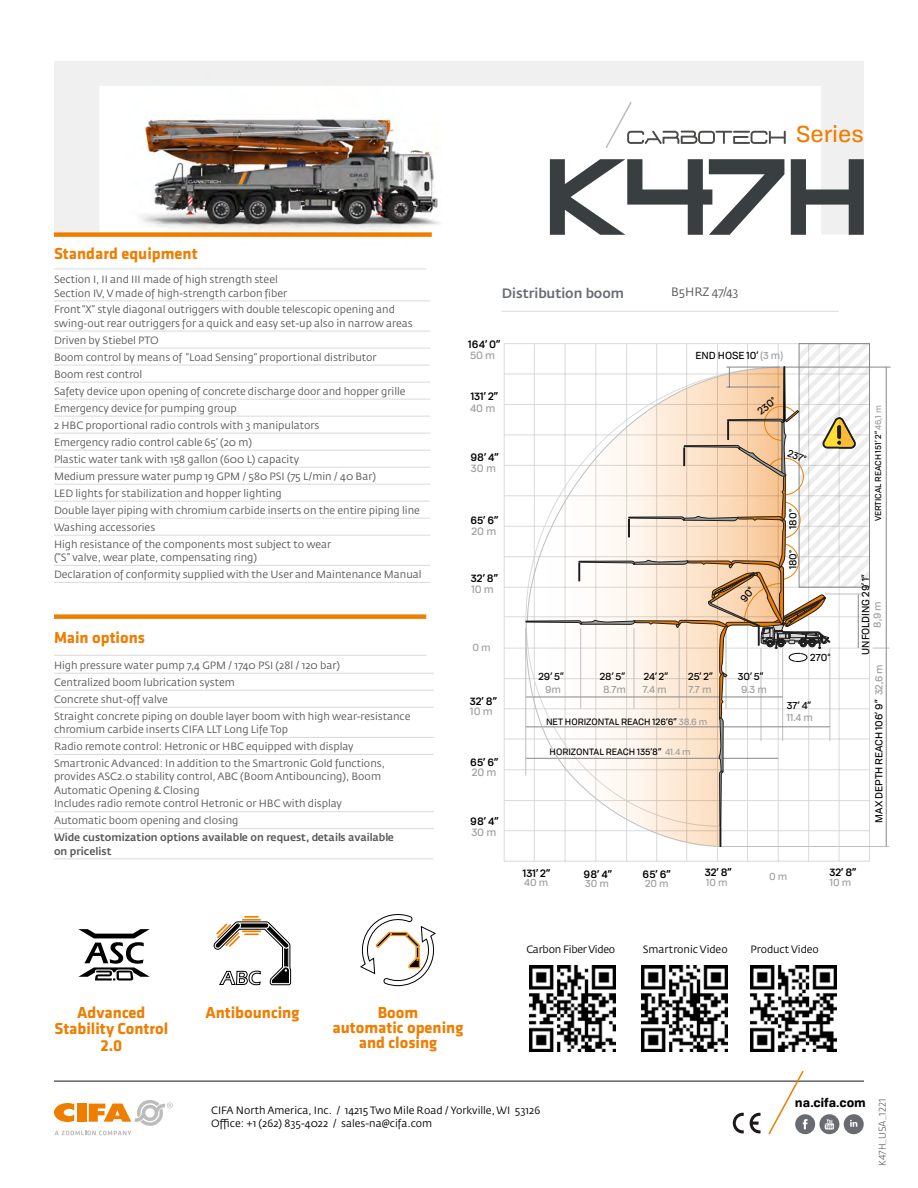
<style>
.page{position:relative;width:918px;height:1188px;background:#fff}
.page>*{position:absolute;margin:0;border:0;box-sizing:border-box;transform-origin:0 0}
.t1{font:111px "Zeroes One";color:#393e41}
.t2{font:22.5px "Tofino";color:#ef7d00}
.t3{font:700 16.5px/15px "Klavika";color:#ef7d00;text-align:center}
.t4{font:500 13.5px "Fedra Sans Pro";color:#686c72}
.t5{font:700 12px "Tofino";color:#000}
.t6{font:12px "Fedra Sans Pro";color:#575756}
.t7{font:10.5px/17px "Fedra Sans Pro";color:#575756}
.t8{font:10.5px/13.5px "Fedra Sans Pro";color:#000}
.t9{font:500 10.5px/13.5px "Fedra Sans Pro";color:#575756}
.t10{font:500 10.5px "Tofino";color:#000}
.t11{font:10.5px "Tofino";color:#9d9d9c}
.t12{font:10.5px "Fedra Sans Pro";letter-spacing:-.02em;color:#000}
.t13{font:300 10.5px "Klavika";color:#575756}
.t14{font:10.05px "Tofino";color:#000}
.t15{font:10.05px "Tofino";color:#9d9d9c}
.t16{font:9px "Tofino";color:#000}
.t17{font:8.4px "Tofino";color:#000}
.s1{color:#9d9d9c}
</style>
<div class="page">
<svg style="left:54px;top:61px;width:810px;height:173px"></svg>
<svg style="left:604px;top:100px;width:182px;height:50px"></svg>
<div style="left:54px;top:232px;width:378px;height:5px;background:#ef7d00"></div>
<div style="left:54px;top:614px;width:372px;height:5px;background:#ef7d00"></div>
<hr style="left:54px;top:269px;width:372px;height:1px;background:#dadada">
<hr style="left:502px;top:311px;width:337px;height:1px;background:#dadada">
<hr style="left:54px;top:655px;width:372px;height:1px;background:#dadada">
<hr style="left:54px;top:301px;width:376px;height:1px;background:#dadada">
<hr style="left:54px;top:331px;width:376px;height:1px;background:#dadada">
<hr style="left:54px;top:348px;width:376px;height:1px;background:#dadada">
<hr style="left:54px;top:365px;width:376px;height:1px;background:#dadada">
<hr style="left:54px;top:382px;width:376px;height:1px;background:#dadada">
<hr style="left:54px;top:399px;width:376px;height:1px;background:#dadada">
<hr style="left:54px;top:416px;width:376px;height:1px;background:#dadada">
<hr style="left:54px;top:433px;width:376px;height:1px;background:#dadada">
<hr style="left:54px;top:450px;width:376px;height:1px;background:#dadada">
<hr style="left:54px;top:467px;width:376px;height:1px;background:#dadada">
<hr style="left:54px;top:484px;width:376px;height:1px;background:#dadada">
<hr style="left:54px;top:501px;width:376px;height:1px;background:#dadada">
<hr style="left:54px;top:518px;width:376px;height:1px;background:#dadada">
<hr style="left:54px;top:535px;width:376px;height:1px;background:#dadada">
<hr style="left:54px;top:565px;width:376px;height:1px;background:#dadada">
<hr style="left:54px;top:582px;width:376px;height:1px;background:#dadada">
<hr style="left:54px;top:673px;width:380px;height:1px;background:#dadada">
<hr style="left:54px;top:690px;width:380px;height:1px;background:#dadada">
<hr style="left:54px;top:707px;width:380px;height:1px;background:#dadada">
<hr style="left:54px;top:737px;width:380px;height:1px;background:#dadada">
<hr style="left:54px;top:754px;width:380px;height:1px;background:#dadada">
<hr style="left:54px;top:811px;width:380px;height:1px;background:#dadada">
<hr style="left:54px;top:828px;width:380px;height:1px;background:#dadada">
<hr style="left:54px;top:858px;width:380px;height:1px;background:#dadada">
<img style="left:124px;top:76px;width:317px;height:161px">
<svg style="left:360px;top:914px;width:76px;height:72px"></svg>
<svg style="left:213px;top:916px;width:78px;height:69px"></svg>
<img style="left:530px;top:966px;width:86px;height:86px">
<img style="left:642px;top:966px;width:86px;height:86px">
<img style="left:751px;top:966px;width:85px;height:86px">
<svg style="left:504px;top:343px;width:366px;height:518px"></svg>
<svg style="left:519px;top:594px;width:371px;height:254px"></svg>
<hr style="left:886px;top:648px;width:1px;height:198px;background:#878787">
<hr style="left:886px;top:367px;width:1px;height:281px;background:#878787">
<hr style="left:785px;top:367px;width:106px;height:1px;background:#878787">
<hr style="left:54px;top:1080px;width:810px;height:2px;background:#5f646a">
<svg style="left:767px;top:1071px;width:97px;height:64px"></svg>
<svg style="left:750px;top:1113px;width:11px;height:20px"></svg>
<svg style="left:733px;top:1113px;width:11px;height:20px"></svg>
<svg style="left:79px;top:929px;width:71px;height:52px"></svg>
<svg style="left:54px;top:1100px;width:119px;height:35px"></svg>
<svg style="left:526px;top:344px;width:344px;height:503px"></svg>
<h2 class="t2" style="left:796px;top:117px;width:69px">Series</h2>
<h3 class="t3" style="left:54px;top:247px;width:145px">Standard equipment</h3>
<p class="t7" style="left:54px;top:273px;width:235px;line-height:13.5px">Section I, II and III made of high strength steel<br>Section IV, V made of high-strength carbon fiber</p>
<p class="t7" style="left:54px;top:303px;width:360px;line-height:13.5px">Front “X” style diagonal outriggers with double telescopic opening and swing-out rear outriggers for a quick and easy set-up also in narrow areas</p>
<p class="t7" style="left:54px;top:331px;width:367px">Driven by Stiebel PTO<br>Boom control by means of “Load Sensing” proportional distributor<br>Boom rest control<br>Safety device upon opening of concrete discharge door and hopper grille Emergency device for pumping group<br>2 HBC proportional radio controls with 3 manipulators<br>Emergency radio control cable 65’ (20 m)<br>Plastic water tank with 158 gallon (600 L) capacity<br>Medium pressure water pump 19 GPM / 580 PSI (75 L/min / 40 Bar)<br>LED lights for stabilization and hopper lighting<br>Double layer piping with chromium carbide inserts on the entire piping line Washing accessories<br>High resistance of the components most subject to wear</p>
<p class="t7" style="left:54px;top:549px;width:369px">(“S” valve, wear plate, compensating ring)<br>Declaration of conformity supplied with the User and Maintenance Manual</p>
<h3 class="t3" style="left:54px;top:631px;width:92px">Main options</h3>
<p class="t7" style="left:54px;top:657px;width:358px">High pressure water pump 7,4 GPM / 1740 PSI (28l / 120 bar)<br>Centralized boom lubrication system<br>Concrete shut-off valve<br>Straight concrete piping on double layer boom with high wear-resistance</p>
<p class="t7" style="left:54px;top:721px;width:333px">chromium carbide inserts CIFA LLT Long Life Top<br>Radio remote control: Hetronic or HBC equipped with display<br>Smartronic Advanced: In addition to the Smartronic Gold functions,</p>
<p class="t7" style="left:54px;top:770px;width:329px;line-height:13.5px">provides ASC2.0 stability control, ABC (Boom Antibouncing), Boom<br>Automatic Opening &amp; Closing<br>Includes radio remote control Hetronic or HBC with display</p>
<p class="t7" style="left:54px;top:812px;width:186px">Automatic boom opening and closing</p>
<p class="t9" style="left:54px;top:831px;width:342px">Wide customization options available on request, details available on pricelist</p>
<h1 class="t1" style="left:545px;top:132px;width:327px">K47H</h1>
<p class="t4" style="left:502px;top:284px;width:124px">Distribution boom</p>
<p class="t6" style="left:671px;top:285px;width:69px">B5HRZ 47/43</p>
<p class="t10" style="left:468px;top:336px;width:34px">164’ 0”</p>
<p class="t11" style="left:470px;top:348px;width:27px">50 m</p>
<p class="t10" style="left:471px;top:388px;width:29px">131’ 2”</p>
<p class="t11" style="left:470px;top:400px;width:27px">40 m</p>
<p class="t10" style="left:470px;top:449px;width:30px">98’ 4”</p>
<p class="t11" style="left:471px;top:460px;width:27px">30 m</p>
<p class="t10" style="left:470px;top:512px;width:30px">65’ 6”</p>
<p class="t11" style="left:471px;top:523px;width:26px">20 m</p>
<p class="t10" style="left:471px;top:570px;width:28px">32’ 8”</p>
<p class="t11" style="left:471px;top:581px;width:24px">10 m</p>
<p class="t15" style="left:472px;top:640px;width:20px">0 m</p>
<p class="t10" style="left:470px;top:693px;width:28px">32’ 8”</p>
<p class="t11" style="left:470px;top:703px;width:24px">10 m</p>
<p class="t10" style="left:470px;top:754px;width:30px">65’ 6”</p>
<p class="t11" style="left:472px;top:764px;width:26px">20 m</p>
<p class="t10" style="left:470px;top:813px;width:30px">98’ 4”</p>
<p class="t11" style="left:471px;top:824px;width:27px">30 m</p>
<p class="t14" style="left:696px;top:347px;width:89px">END HOSE 10’ <span class="s1">(3 m)</span></p>
<p class="t14" style="left:754px;top:406px;width:22px;rotate:-39deg">230°</p>
<p class="t14" style="left:791px;top:446px;width:21px;rotate:20deg">237°</p>
<p class="t14" style="left:785px;top:529px;width:21px;rotate:-90deg">180°</p>
<p class="t14" style="left:785px;top:569px;width:21px;rotate:-90deg">180°</p>
<p class="t14" style="left:539px;top:669px;width:27px">29’ 5”</p>
<p class="t14" style="left:600px;top:669px;width:27px">28’ 5”</p>
<p class="t14" style="left:644px;top:669px;width:26px">24’ 2”</p>
<p class="t14" style="left:688px;top:669px;width:26px">25’ 2”</p>
<p class="t14" style="left:738px;top:669px;width:27px">30’ 5”</p>
<p class="t15" style="left:603px;top:682px;width:24px">8.7m</p>
<p class="t15" style="left:643px;top:682px;width:25px">7.4 m</p>
<p class="t15" style="left:689px;top:682px;width:24px">7.7 m</p>
<p class="t15" style="left:741px;top:682px;width:27px">9.3 m</p>
<p class="t15" style="left:545px;top:682px;width:17px">9m</p>
<p class="t16" style="left:546px;top:714px;width:163px">NET HORIZONTAL REACH 126’6” <span class="s1">38.6 m</span></p>
<p class="t16" style="left:550px;top:745px;width:143px">HORIZONTAL REACH 135’8” <span class="s1">41.4 m</span></p>
<p class="t14" style="left:810px;top:650px;width:22px">270°</p>
<p class="t14" style="left:787px;top:698px;width:26px">37’ 4”</p>
<p class="t15" style="left:787px;top:710px;width:28px">11.4 m</p>
<p class="t17" style="left:872px;top:521px;width:117px;rotate:-90deg">VERTICAL REACH 151’ 2” <span class="s1">46,1 m</span></p>
<p class="t14" style="left:858px;top:655px;width:82px;rotate:-90deg">UNFOLDING 29’ 1”</p>
<p class="t15" style="left:870px;top:628px;width:28px;rotate:-90deg">8,9 m</p>
<p class="t14" style="left:871px;top:823px;width:160px;rotate:-90deg">MAX DEPTH REACH 106’ 9” <span class="s1">32,6 m</span></p>
<p class="t10" style="left:523px;top:865px;width:29px">131’ 2”</p>
<p class="t15" style="left:524px;top:874px;width:26px">40 m</p>
<p class="t10" style="left:643px;top:866px;width:30px">65’ 6”</p>
<p class="t10" style="left:829px;top:864px;width:28px">32’ 8”</p>
<p class="t10" style="left:705px;top:864px;width:28px">32’ 8”</p>
<p class="t10" style="left:584px;top:866px;width:30px">98’ 4”</p>
<p class="t15" style="left:769px;top:869px;width:20px">0 m</p>
<p class="t15" style="left:585px;top:876px;width:25px">30 m</p>
<p class="t15" style="left:645px;top:876px;width:25px">20 m</p>
<p class="t15" style="left:706px;top:874px;width:23px">10 m</p>
<p class="t15" style="left:830px;top:874px;width:23px">10 m</p>
<p class="t12" style="left:526px;top:943px;width:90px">Carbon Fiber Video</p>
<p class="t8" style="left:643px;top:943px;width:87px">Smartronic Video</p>
<p class="t8" style="left:751px;top:943px;width:70px">Product Video</p>
<h3 class="t3" style="left:77px;top:1005px;width:70px">Advanced</h3>
<h3 class="t3" style="left:205px;top:1005px;width:95px">Antibouncing</h3>
<h3 class="t3" style="left:54px;top:1021px;width:115px;line-height:16.5px">Stability Control<br>2.0</h3>
<h3 class="t3" style="left:333px;top:1005px;width:132px">Boom<br>automatic opening and closing</h3>
<p class="t8" style="left:211px;top:1103px;width:331px">CIFA North America, Inc. / 14215 Two Mile Road / Yorkville, WI 53126<br>Office: +1 (262) 835-4022 / sales-na@cifa.com</p>
<p class="t5" style="left:795px;top:1093px;width:73px">na.cifa.com</p>
<p class="t13" style="left:877px;top:1166px;width:69px;rotate:-90deg">K47H_USA_1221</p>
</div>
